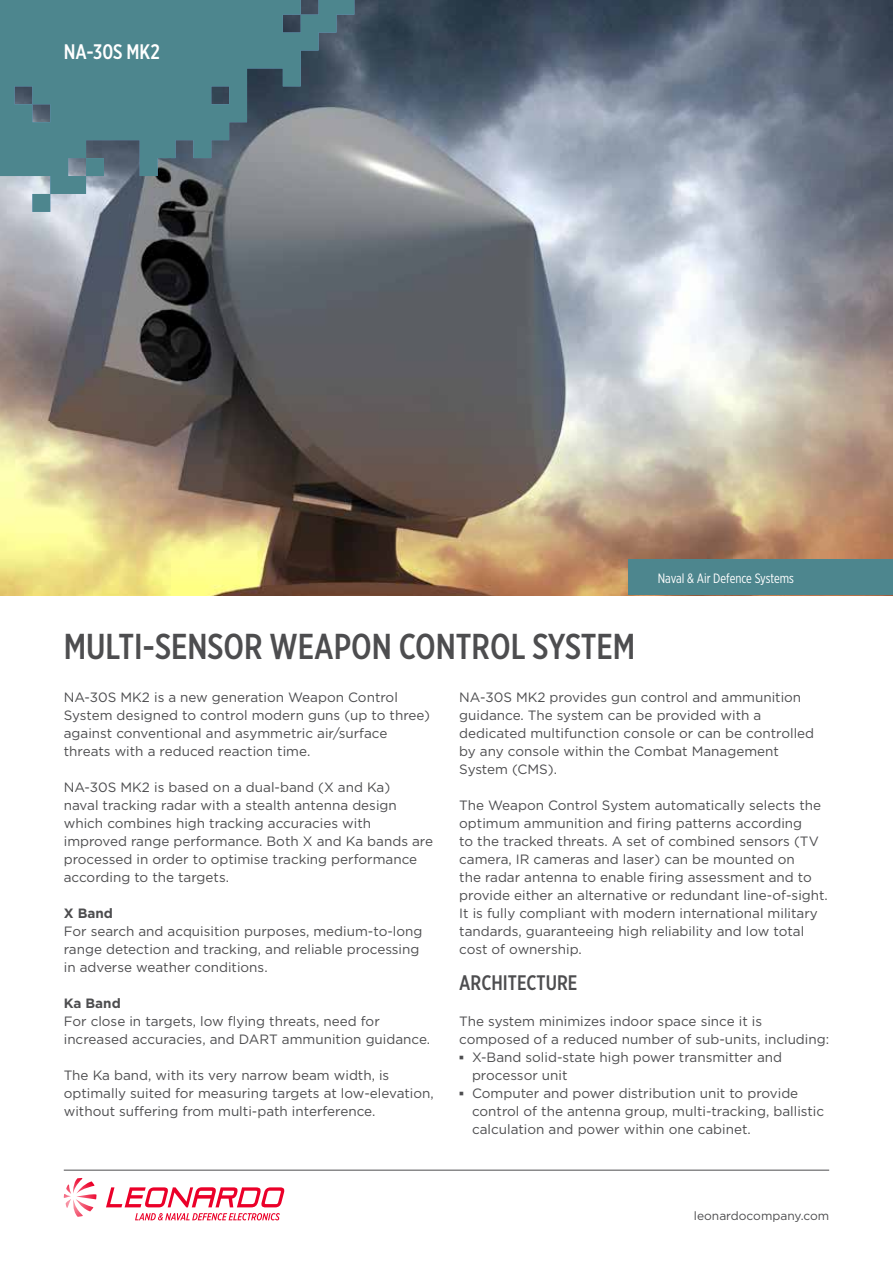
<style>
.page{position:relative;width:893px;height:1263px;background:#fff}
.page>*{position:absolute;margin:0;border:0;box-sizing:border-box;transform-origin:0 0}
.t1{font:500 36px "Gotham X Narrow";color:#4d4d4f}
.t2{font:500 21px "Gotham X Narrow";color:#4d4d4f}
.t3{font:500 21px "Gotham X Narrow";color:#fff}
.t4{font:13.5px/18px "Gotham";color:#4d4d4f}
.t5{font:13.5px "Gotham X Narrow";color:#fff}
.t6{font:700 13.5px "Gotham";color:#4d4d4f}
.t7{font:12px "Gotham";color:#4d4d4f}
.s1{font-family:"Arial";font-weight:700}
</style>
<div class="page">
<img style="left:0;top:0;width:893px;height:595px">
<svg style="left:106px;top:1187px;width:178px;height:20px"></svg>
<svg style="left:64px;top:1178px;width:33px;height:39px"></svg>
<svg style="left:135px;top:1213px;width:145px;height:7px"></svg>
<svg style="left:0;top:0;width:354px;height:212px;fill:#4d868e"></svg>
<div style="left:628px;top:560px;width:265px;height:35px;background:#4d868e"></div>
<hr style="left:64px;top:1170px;width:765px;height:1px;background:#4d4d4f">
<h2 class="t3" style="left:64px;top:39px;width:98px">NA-30S MK2</h2>
<p class="t5" style="left:658px;top:570px;width:138px">Naval &amp; Air Defence Systems</p>
<h1 class="t1" style="left:64px;top:624px;width:573px">MULTI-SENSOR WEAPON CONTROL SYSTEM</h1>
<p class="t4" style="left:64px;top:688px;width:368px">NA-30S MK2 is a new generation Weapon Control System designed to control modern guns (up to three) against conventional and asymmetric air/surface threats with a reduced reaction time.</p>
<p class="t4" style="left:64px;top:778px;width:371px">NA-30S MK2 is based on a dual-band (X and Ka)<br>naval tracking radar with a stealth antenna design which combines high tracking accuracies with improved range performance. Both X and Ka bands are processed in order to optimise tracking performance according to the targets.</p>
<p class="t6" style="left:64px;top:905px;width:51px">X Band</p>
<p class="t4" style="left:64px;top:922px;width:360px">For search and acquisition purposes, medium-to-long range detection and tracking, and reliable processing in adverse weather conditions.</p>
<p class="t6" style="left:64px;top:995px;width:59px">Ka Band</p>
<p class="t4" style="left:64px;top:1012px;width:368px">For close in targets, low flying threats, need for increased accuracies, and DART ammunition guidance.</p>
<p class="t4" style="left:64px;top:1066px;width:371px">The Ka band, with its very narrow beam width, is optimally suited for measuring targets at low-elevation, without suffering from multi-path interference.</p>
<p class="t4" style="left:459px;top:688px;width:356px">NA-30S MK2 provides gun control and ammunition guidance. The system can be provided with a dedicated multifunction console or can be controlled by any console within the Combat Management System (CMS).</p>
<p class="t4" style="left:459px;top:796px;width:370px">The Weapon Control System automatically selects the optimum ammunition and firing patterns according<br>to the tracked threats. A set of combined sensors (TV camera, IR cameras and laser) can be mounted on<br>the radar antenna to enable firing assessment and to provide either an alternative or redundant line-of-sight.<br>It is fully compliant with modern international military tandards, guaranteeing high reliability and low total cost of ownership.</p>
<h2 class="t2" style="left:459px;top:970px;width:120px">ARCHITECTURE</h2>
<p class="t4" style="left:459px;top:1012px;width:371px">The system minimizes indoor space since it is composed of a reduced number of sub-units, including:</p>
<p class="t4" style="left:472px;top:1048px;width:312px;text-indent:-13px"><span class="s1">▪</span> X-Band solid-state high power transmitter and processor unit</p>
<p class="t4" style="left:472px;top:1084px;width:354px;text-indent:-13px"><span class="s1">▪</span> Computer and power distribution unit to provide control of the antenna group, multi-tracking, ballistic calculation and power within one cabinet.</p>
<p class="t7" style="left:694px;top:1209px;width:137px">leonardocompany.com</p>
</div>
